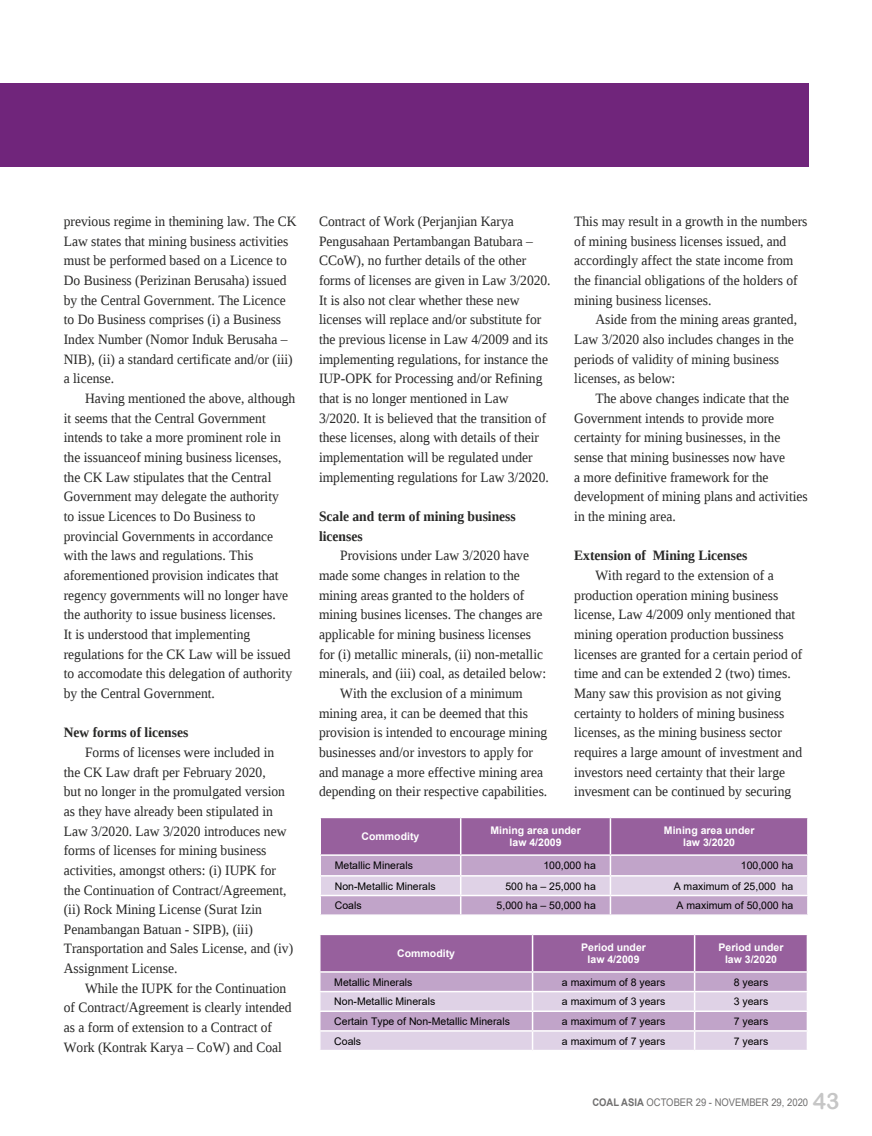
<style>
.page{position:relative;width:872px;height:1136px;background:#fff}
.page>*{position:absolute;margin:0;border:0;box-sizing:border-box;transform-origin:0 0}
.t1{font:14.25px/19.6px "Liberation Serif";color:#282827;scale:.95 1}
.t2{font:700 14.25px/19.6px "Liberation Serif";color:#282827;scale:.95 1}
.t3{font:10.5px "Arial";color:#000}
.t4{font:700 10.5px/12px "Arial";color:#fff;text-align:center}
.t5{font:10.5px "Arial";color:#706f6f;scale:.9 1}
.s1{font-weight:700}
.s2{font-family:"Arial Rounded MT Bold";font-size:22.5px;color:#c6c6c6}
</style>
<div class="page">
<div style="left:0;top:83px;width:808px;height:84px;background:#70257b"></div>
<svg style="left:320px;top:817px;width:488px;height:97px;background:#bb99c1"></svg>
<svg style="left:320px;top:934px;width:488px;height:115px;background:#c1a3c8"></svg>
<p class="t1" style="left:64px;top:211px;width:247px">previous regime in themining law. The CK Law states that mining business activities must be performed based on a Licence to Do Business (Perizinan Berusaha) issued by the Central Government. The Licence to Do Business comprises (i) a Business Index Number (Nomor Induk Berusaha – NIB), (ii) a standard certificate and/or (iii) a license.</p>
<p class="t1" style="left:64px;top:388px;width:245px;text-indent:21px">Having mentioned the above, although it seems that the Central Government intends to take a more prominent role in the issuanceof mining business licenses, the CK Law stipulates that the Central Government may delegate the authority<br>to issue Licences to Do Business to provincial Governments in accordance with the laws and regulations. This aforementioned provision indicates that regency governments will no longer have the authority to issue business licenses.<br>It is understood that implementing regulations for the CK Law will be issued to accomodate this delegation of authority by the Central Government.</p>
<p class="t2" style="left:64px;top:722px;width:132px">New forms of licenses</p>
<p class="t1" style="left:64px;top:742px;width:243px;text-indent:21px">Forms of licenses were included in the CK Law draft per February 2020,<br>but no longer in the promulgated version as they have already been stipulated in Law 3/2020. Law 3/2020 introduces new forms of licenses for mining business activities, amongst others: (i) IUPK for the Continuation of Contract/Agreement, (ii) Rock Mining License (Surat Izin Penambangan Batuan - SIPB), (iii)<br>Transportation and Sales License, and (iv)<br>Assignment License.</p>
<p class="t1" style="left:64px;top:978px;width:241px;text-indent:21px">While the IUPK for the Continuation of Contract/Agreement is clearly intended as a form of extension to a Contract of Work (Kontrak Karya – CoW) and Coal</p>
<p class="t1" style="left:319px;top:211px;width:245px">Contract of Work (Perjanjian Karya Pengusahaan Pertambangan Batubara – CCoW), no further details of the other forms of licenses are given in Law 3/2020.<br>It is also not clear whether these new licenses will replace and/or substitute for the previous license in Law 4/2009 and its implementing regulations, for instance the IUP-OPK for Processing and/or Refining that is no longer mentioned in Law 3/2020. It is believed that the transition of these licenses, along with details of their implementation will be regulated under implementing regulations for Law 3/2020.</p>
<p class="t2" style="left:319px;top:506px;width:209px">Scale and term of mining business licenses</p>
<p class="t1" style="left:340px;top:545px;width:200px">Provisions under Law 3/2020 have</p>
<p class="t1" style="left:319px;top:565px;width:213px">made some changes in relation to the</p>
<p class="t1" style="left:319px;top:585px;width:218px">mining areas granted to the holders of</p>
<p class="t1" style="left:319px;top:604px;width:237px">mining busines licenses. The changes are</p>
<p class="t1" style="left:319px;top:624px;width:225px">applicable for mining business licenses</p>
<p class="t1" style="left:319px;top:643px;width:237px">for (i) metallic minerals, (ii) non-metallic</p>
<p class="t1" style="left:319px;top:663px;width:241px">minerals, and (iii) coal, as detailed below:</p>
<p class="t1" style="left:340px;top:683px;width:193px">With the exclusion of a minimum</p>
<p class="t1" style="left:319px;top:702px;width:222px">mining area, it can be deemed that this</p>
<p class="t1" style="left:319px;top:722px;width:242px">provision is intended to encourage mining</p>
<p class="t1" style="left:319px;top:742px;width:227px">businesses and/or investors to apply for</p>
<p class="t1" style="left:319px;top:761px;width:237px">and manage a more effective mining area</p>
<p class="t1" style="left:319px;top:781px;width:242px">depending on their respective capabilities.</p>
<p class="t1" style="left:574px;top:211px;width:247px">This may result in a growth in the numbers of mining business licenses issued, and accordingly affect the state income from the financial obligations of the holders of mining business licenses.</p>
<p class="t1" style="left:574px;top:309px;width:236px;text-indent:21px">Aside from the mining areas granted, Law 3/2020 also includes changes in the periods of validity of mining business licenses, as below:</p>
<p class="t1" style="left:574px;top:388px;width:247px;text-indent:21px">The above changes indicate that the Government intends to provide more certainty for mining businesses, in the sense that mining businesses now have<br>a more definitive framework for the development of mining plans and activities in the mining area.</p>
<p class="t2" style="left:574px;top:545px;width:184px">Extension of Mining Licenses</p>
<p class="t1" style="left:574px;top:565px;width:242px;text-indent:21px">With regard to the extension of a production operation mining business license, Law 4/2009 only mentioned that mining operation production bussiness licenses are granted for a certain period of time and can be extended 2 (two) times.<br>Many saw this provision as not giving certainty to holders of mining business licenses, as the mining business sector requires a large amount of investment and investors need certainty that their large invesment can be continued by securing</p>
<p class="t4" style="left:361px;top:830px;width:59px">Commodity</p>
<p class="t4" style="left:490px;top:824px;width:92px">Mining area under law 4/2009</p>
<p class="t4" style="left:664px;top:824px;width:92px">Mining area under law 3/2020</p>
<p class="t3" style="left:335px;top:857px;width:80px">Metallic Minerals</p>
<p class="t3" style="left:543px;top:857px;width:54px">100,000 ha</p>
<p class="t3" style="left:741px;top:857px;width:54px">100,000 ha</p>
<p class="t3" style="left:335px;top:878px;width:102px">Non-Metallic Minerals</p>
<p class="t3" style="left:505px;top:878px;width:92px">500 ha – 25,000 ha</p>
<p class="t3" style="left:673px;top:878px;width:121px">A maximum of 25,000 ha</p>
<p class="t3" style="left:335px;top:898px;width:28px">Coals</p>
<p class="t3" style="left:496px;top:898px;width:101px">5,000 ha – 50,000 ha</p>
<p class="t3" style="left:676px;top:898px;width:118px">A maximum of 50,000 ha</p>
<p class="t4" style="left:397px;top:947px;width:59px">Commodity</p>
<p class="t4" style="left:581px;top:940px;width:66px;line-height:12.6px">Period under law 4/2009</p>
<p class="t4" style="left:718px;top:940px;width:66px;line-height:12.6px">Period under law 3/2020</p>
<p class="t3" style="left:334px;top:974px;width:80px">Metallic Minerals</p>
<p class="t3" style="left:562px;top:974px;width:105px">a maximum of 8 years</p>
<p class="t3" style="left:734px;top:974px;width:36px">8 years</p>
<p class="t3" style="left:334px;top:994px;width:102px">Non-Metallic Minerals</p>
<p class="t3" style="left:562px;top:994px;width:105px">a maximum of 3 years</p>
<p class="t3" style="left:734px;top:994px;width:36px">3 years</p>
<p class="t3" style="left:334px;top:1013px;width:177px">Certain Type of Non-Metallic Minerals</p>
<p class="t3" style="left:562px;top:1013px;width:105px">a maximum of 7 years</p>
<p class="t3" style="left:734px;top:1013px;width:36px">7 years</p>
<p class="t3" style="left:334px;top:1033px;width:28px">Coals</p>
<p class="t3" style="left:562px;top:1033px;width:105px">a maximum of 7 years</p>
<p class="t3" style="left:734px;top:1033px;width:36px">7 years</p>
<p class="t5" style="left:592px;top:1094px;width:276px"><span class="s1">COAL ASIA</span> OCTOBER 29 - NOVEMBER 29, 2020 <span class="s2">43</span></p>
</div>
